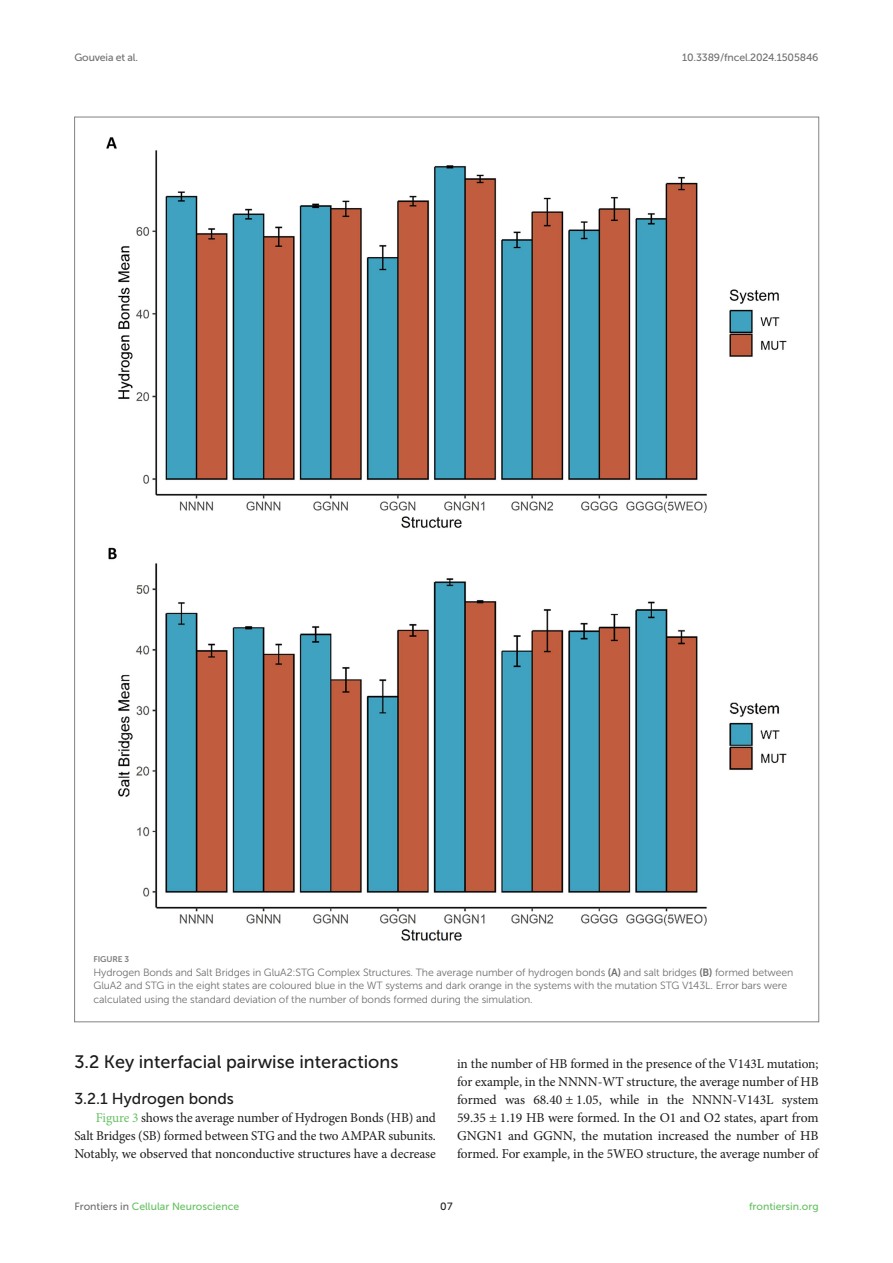
<style>
.page{position:relative;width:893px;height:1263px;background:#fff}
.page>*{position:absolute;margin:0;border:0;box-sizing:border-box;transform-origin:0 0}
.HEAD_2{font:18px "Museo Sans 500";color:#1b1c1b}
.HEAD_3_after_HEAD_2{font:15.75px "Museo Sans 500";color:#1b1c1b}
.TEXT{font:13.5px/18px "Minion Pro";letter-spacing:-.005em;color:#1b1c1b;text-align:justify}
.FIG_LEG{font:10.5px/13.5px "Museo Sans 300";letter-spacing:-.01em;color:#706f70}
.t1{font:10.5px "Museo Sans 500";color:#65c161}
.t2{font:10.5px "Museo Sans 500";letter-spacing:-.015em;color:#706f70}
.t3{font:10.5px "Museo Sans 500";color:#1b1c1b}
.FIG_HD{font:8.25px "Museo Sans 700";letter-spacing:-.01em;color:#7e7f7f}
.s1{font-family:"Museo Sans 700"}
.s2{color:#65c161}
.s3{color:#706f70}
</style>
<div class="page">
<img style="left:106px;top:137px;width:681px;height:804px">
<p class="t2" style="left:74px;top:51px;width:65px">Gouveia et al.</p>
<p class="t2" style="left:682px;top:51px;width:138px">10.3389/fncel.2024.1505846</p>
<p class="FIG_HD" style="left:94px;top:955px;width:37px">FIGURE 3</p>
<p class="FIG_LEG" style="left:94px;top:965px;width:701px">Hydrogen Bonds and Salt Bridges in GluA2:STG Complex Structures. The average number of hydrogen bonds <span class="s1">(A)</span> and salt bridges <span class="s1">(B)</span> formed between<br>GluA2 and STG in the eight states are coloured blue in the WT systems and dark orange in the systems with the mutation STG V143L. Error bars were calculated using the standard deviation of the number of bonds formed during the simulation.</p>
<p class="HEAD_2" style="left:74px;top:1052px;width:325px">3.2 Key interfacial pairwise interactions</p>
<p class="HEAD_3_after_HEAD_2" style="left:74px;top:1090px;width:161px">3.2.1 Hydrogen bonds</p>
<p class="TEXT" style="left:74px;top:1109px;width:363px;text-indent:21px"><span class="s2">Figure 3</span> shows the average number of Hydrogen Bonds (HB) and Salt Bridges (SB) formed between STG and the two AMPAR subunits.<br>Notably, we observed that nonconductive structures have a decrease</p>
<p class="TEXT" style="left:457px;top:1055px;width:363px">in the number of HB formed in the presence of the V143L mutation; for example, in the NNNN-WT structure, the average number of HB formed was 68.40 ± 1.05, while in the NNNN-V143L system 59.35 ± 1.19 HB were formed. In the O1 and O2 states, apart from GNGN1 and GGNN, the mutation increased the number of HB formed. For example, in the 5WEO structure, the average number of</p>
<p class="t1" style="left:74px;top:1200px;width:166px"><span class="s3">Frontiers in</span> Cellular Neuroscience</p>
<p class="t3" style="left:440px;top:1200px;width:14px">07</p>
<p class="t1" style="left:749px;top:1200px;width:71px">frontiersin.org</p>
</div>
